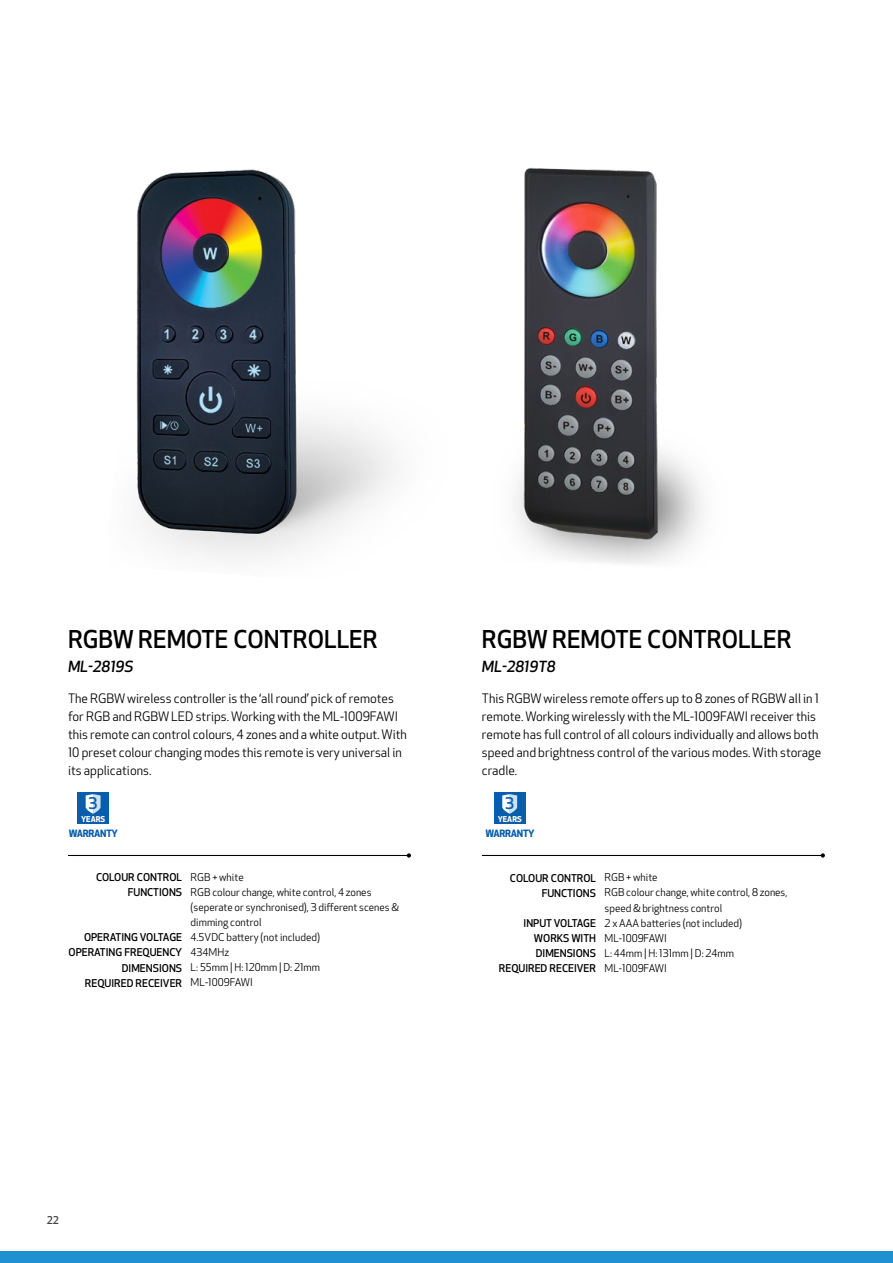
<style>
.page{position:relative;width:893px;height:1263px;background:#fff}
.page>*{position:absolute;margin:0;border:0;box-sizing:border-box;transform-origin:0 0}
.t1{font:500 24px "Apex New";color:#000}
.t2{font:500 15.75px "Apex New";color:#085eac}
.t3{font:italic 500 15px "Apex New";color:#000}
.t4{font:12.75px/18px "Apex New";color:#000}
.t5{font:10.5px/15px "Apex New";color:#000}
.t6{font:500 10.5px/15px "Apex New";color:#000;text-align:right}
.t7{font:500 10.5px "Apex New";color:#414042}
.t8{font:700 9.9px "Apex New";letter-spacing:-.025em;color:#085eac}
.t9{font:700 7.95px "Apex New";color:#fff}
</style>
<div class="page">
<div style="left:0;top:1251px;width:893px;height:12px;background:#2091d0"></div>
<hr style="left:482px;top:855px;width:341px;height:1px;background:#000">
<svg style="left:821px;top:853px;width:4px;height:4px"></svg>
<hr style="left:68px;top:855px;width:341px;height:1px;background:#000">
<svg style="left:407px;top:853px;width:4px;height:4px"></svg>
<img style="left:136px;top:169px;width:261px;height:389px">
<img style="left:515px;top:167px;width:189px;height:397px">
<div style="left:77px;top:793px;width:31px;height:31px;background:#085eac"></div>
<svg style="left:86px;top:794px;width:15px;height:20px"></svg>
<div style="left:494px;top:793px;width:31px;height:31px;background:#085eac"></div>
<svg style="left:502px;top:794px;width:15px;height:20px"></svg>
<h1 class="t1" style="left:68px;top:623px;width:311px">RGBW REMOTE CONTROLLER</h1>
<p class="t3" style="left:68px;top:656px;width:67px">ML-2819S</p>
<p class="t4" style="left:68px;top:689px;width:340px">The RGBW wireless controller is the ‘all round’ pick of remotes for RGB and RGBW LED strips. Working with the ML-1009FAWI this remote can control colours, 4 zones and a white output. With 10 preset colour changing modes this remote is very universal in its applications.</p>
<p class="t2" style="left:88px;top:793px;width:11px">3</p>
<p class="t9" style="left:81px;top:813px;width:26px">YEARS</p>
<p class="t8" style="left:69px;top:826px;width:51px">WARRANTY</p>
<p class="t6" style="left:96px;top:870px;width:88px">COLOUR CONTROL<br>FUNCTIONS</p>
<p class="t6" style="left:69px;top:930px;width:115px">OPERATING VOLTAGE<br>OPERATING FREQUENCY<br>DIMENSIONS<br>REQUIRED RECEIVER</p>
<p class="t5" style="left:191px;top:870px;width:210px">RGB + white<br>RGB colour change, white control, 4 zones (seperate or synchronised), 3 different scenes &amp; dimming control<br>4.5VDC battery (not included)<br>434MHz<br>L: 55mm | H: 120mm | D: 21mm<br>ML-1009FAWI</p>
<h1 class="t1" style="left:482px;top:623px;width:311px">RGBW REMOTE CONTROLLER</h1>
<p class="t3" style="left:482px;top:656px;width:75px">ML-2819T8</p>
<p class="t4" style="left:482px;top:689px;width:341px">This RGBW wireless remote offers up to 8 zones of RGBW all in 1 remote. Working wirelessly with the ML-1009FAWI receiver this remote has full control of all colours individually and allows both speed and brightness control of the various modes. With storage cradle.</p>
<p class="t2" style="left:505px;top:793px;width:11px">3</p>
<p class="t9" style="left:498px;top:813px;width:26px">YEARS</p>
<p class="t8" style="left:485px;top:826px;width:51px">WARRANTY</p>
<p class="t6" style="left:510px;top:870px;width:88px">COLOUR CONTROL<br>FUNCTIONS</p>
<p class="t6" style="left:499px;top:915px;width:99px">INPUT VOLTAGE<br>WORKS WITH<br>DIMENSIONS<br>REQUIRED RECEIVER</p>
<p class="t5" style="left:605px;top:870px;width:184px">RGB + white<br>RGB colour change, white control, 8 zones, speed &amp; brightness control<br>2 x AAA batteries (not included)<br>ML-1009FAWI<br>L: 44mm | H: 131mm | D: 24mm<br>ML-1009FAWI</p>
<p class="t7" style="left:47px;top:1213px;width:14px">22</p>
</div>
